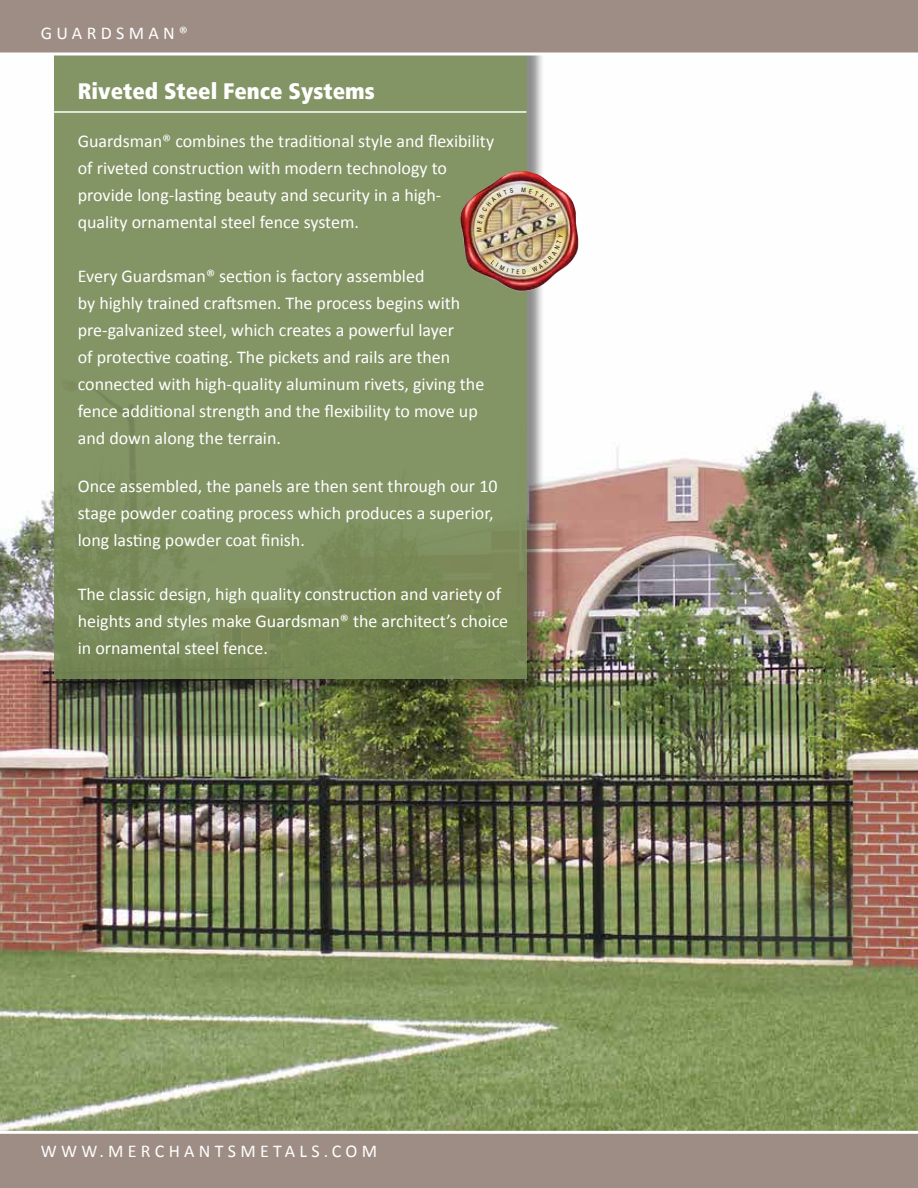
<style>
.page{position:relative;width:918px;height:1188px;background:#fff}
.page>*{position:absolute;margin:0;border:0;box-sizing:border-box;transform-origin:0 0}
.t1{font:900 condensed 22.5px "Frutiger";color:#fff}
.t2{font:18px/27px "Calibri";color:#fff}
.t3{font:18px "Calibri";letter-spacing:.24em;color:#fff}
</style>
<div class="page">
<img style="left:0;top:179px;width:918px;height:952px">
<div style="left:56px;top:0;width:489px;height:698px;background:#000;opacity:.5"></div>
<div style="left:54px;top:0;width:472px;height:679px;background:linear-gradient(to bottom,#87986a,#7c8c5b)"></div>
<hr style="left:54px;top:111px;width:472px;height:2px;background:#fff">
<img style="left:460px;top:171px;width:65px;height:101px">
<div style="left:0;top:0;width:918px;height:54px;background:#9d8d85"></div>
<div style="left:0;top:1132px;width:918px;height:56px;background:#9d8d85"></div>
<svg style="left:0;top:52px;width:918px;height:4px"></svg>
<hr style="left:0;top:1131px;width:918px;height:3px;background:#fff">
<svg style="left:491px;top:260px;width:35px;height:14px"></svg>
<svg style="left:532px;top:235px;width:31px;height:37px"></svg>
<svg style="left:477px;top:188px;width:36px;height:44px;background:#c2a885"></svg>
<svg style="left:521px;top:188px;width:33px;height:20px"></svg>
<p class="t3" style="left:41px;top:22px;width:148px">GUARDSMAN®</p>
<p class="t1" style="left:78px;top:77px;width:299px">Riveted Steel Fence Systems</p>
<p class="t2" style="left:78px;top:128px;width:418px">Guardsman® combines the traditional style and flexibility of riveted construction with modern technology to provide long-lasting beauty and security in a high&shy;quality ornamental steel fence system.</p>
<p class="t2" style="left:78px;top:263px;width:408px">Every Guardsman® section is factory assembled<br>by highly trained craftsmen. The process begins with pre-galvanized steel, which creates a powerful layer<br>of protective coating. The pickets and rails are then connected with high-quality aluminum rivets, giving the fence additional strength and the flexibility to move up and down along the terrain.</p>
<p class="t2" style="left:78px;top:473px;width:421px">Once assembled, the panels are then sent through our 10 stage powder coating process which produces a superior, long lasting powder coat finish.</p>
<p class="t2" style="left:78px;top:581px;width:432px">The classic design, high quality construction and variety of heights and styles make Guardsman® the architect’s choice in ornamental steel fence.</p>
<p class="t3" style="left:41px;top:1140px;width:338px">WWW.MERCHANTSMETALS.COM</p>
</div>
